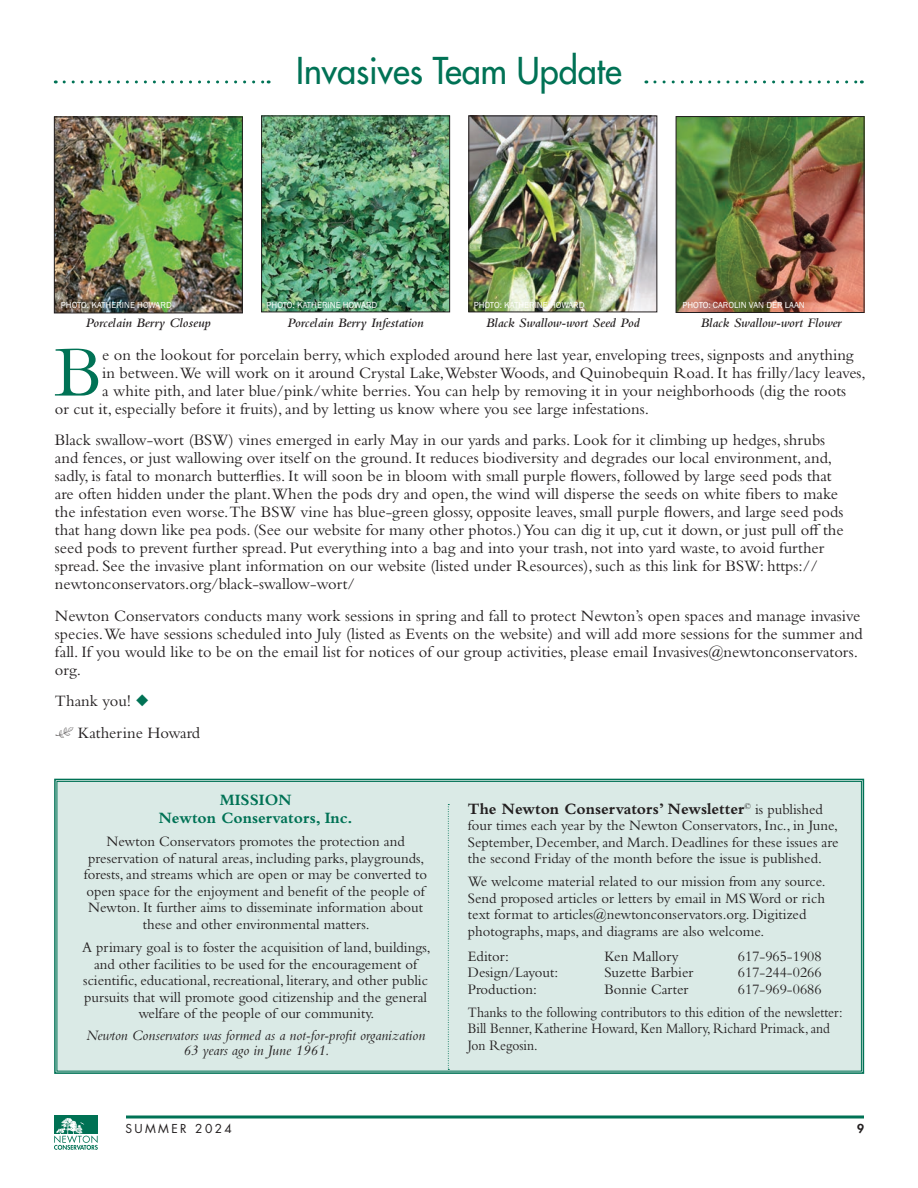
<style>
.page{position:relative;width:918px;height:1188px;background:#fff}
.page>*{position:absolute;margin:0;border:0;box-sizing:border-box;transform-origin:0 0}
.Body_Text{font:74.4px "Bembo Std";color:#007255}
.headline_futura{font:500 36px "Futura Std";color:#007255;scale:.95 1}
.Body_Text-2{font:16.5px/18px "Bembo Std";color:#231f20}
.Body_Text-3{font:700 16.5px "Bembo Std";color:#231f20}
.Body_Text-4{font:700 16.5px "Bembo Std";color:#007255}
.Body_Text-5{font:15px/16.5px "Bembo Std";color:#231f20;text-align:center}
.Body_Text-6{font:15px/16.5px "Bembo Std";color:#231f20;scale:.9 1}
.Body_Text-7{font:italic 15px/15px "Bembo Std";color:#231f20;text-align:center}
.Photo_Description{font:italic 600 13.5px "Bembo Std";color:#231f20}
.t1{font:12px "Futura Std";letter-spacing:.2em;color:#231f20}
.t2{font:800 12px "Futura Std";color:#231f20}
.Photo_Credits{font:9px "Franklin Gothic";color:#fff}
.s1{color:#007255}
.s2{font-family:"Type Embellishments One Let Plain"}
.s3{font-weight:400;font-size:15px}
</style>
<div class="page">
<hr style="left:126px;top:1116px;width:738px;height:3px;background:#007255">
<div style="left:54px;top:1116px;width:44px;height:18px;background:#007154"></div>
<svg style="left:54px;top:1118px;width:44px;height:32px"></svg>
<div style="left:54px;top:778px;width:811px;height:296px;background:#daeae6"></div>
<svg style="left:448px;top:804px;width:1px;height:266px"></svg>
<svg style="left:64px;top:80px;width:205px;height:3px"></svg>
<svg style="left:655px;top:80px;width:207px;height:3px"></svg>
<img style="left:56px;top:119px;width:185px;height:192px">
<div style="left:54px;top:117px;width:189px;height:196px;border:1px solid #231f20"></div>
<img style="left:470px;top:118px;width:185px;height:192px">
<div style="left:468px;top:116px;width:189px;height:196px;border:1px solid #231f20"></div>
<img style="left:263px;top:118px;width:185px;height:192px">
<div style="left:261px;top:116px;width:189px;height:196px;border:1px solid #231f20"></div>
<img style="left:678px;top:118px;width:184px;height:193px">
<div style="left:676px;top:116px;width:188px;height:197px;border:1px solid #231f20"></div>
<p class="headline_futura" style="left:296px;top:48px;width:344px">Invasives Team Update</p>
<p class="Photo_Credits" style="left:61px;top:300px;width:112px">PHOTO: KATHERINE HOWARD</p>
<p class="Photo_Credits" style="left:267px;top:299px;width:112px">PHOTO: KATHERINE HOWARD</p>
<p class="Photo_Credits" style="left:474px;top:299px;width:112px">PHOTO: KATHERINE HOWARD</p>
<p class="Photo_Credits" style="left:682px;top:299px;width:124px">PHOTO: CAROLIN VAN DER LAAN</p>
<p class="Photo_Description" style="left:86px;top:315px;width:126px">Porcelain Berry Closeup</p>
<p class="Photo_Description" style="left:288px;top:315px;width:138px">Porcelain Berry Infestation</p>
<p class="Photo_Description" style="left:486px;top:315px;width:155px">Black Swallow-wort Seed Pod</p>
<p class="Photo_Description" style="left:701px;top:315px;width:142px">Black Swallow-wort Flower</p>
<p class="Body_Text" style="left:55px;top:329px;width:49px">B</p>
<p class="Body_Text-2" style="left:102px;top:345px;width:753px">e on the lookout for porcelain berry, which exploded around here last year, enveloping trees, signposts and anything</p>
<p class="Body_Text-2" style="left:102px;top:363px;width:765px">in between.We will work on it around Crystal Lake,Webster Woods, and Quinobequin Road. It has frilly/lacy leaves,</p>
<p class="Body_Text-2" style="left:102px;top:381px;width:746px">a white pith, and later blue/pink/white berries. You can help by removing it in your neighborhoods (dig the roots</p>
<p class="Body_Text-2" style="left:55px;top:399px;width:596px">or cut it, especially before it fruits), and by letting us know where you see large infestations.</p>
<p class="Body_Text-2" style="left:55px;top:431px;width:790px">Black swallow-wort (BSW) vines emerged in early May in our yards and parks. Look for it climbing up hedges, shrubs and fences, or just wallowing over itself on the ground. It reduces biodiversity and degrades our local environment, and, sadly, is fatal to monarch butterflies. It will soon be in bloom with small purple flowers, followed by large seed pods that are often hidden under the plant.When the pods dry and open, the wind will disperse the seeds on white fibers to make the infestation even worse.The BSW vine has blue-green glossy, opposite leaves, small purple flowers, and large seed pods that hang down like pea pods. (See our website for many other photos.) You can dig it up, cut it down, or just pull off the seed pods to prevent further spread. Put everything into a bag and into your trash, not into yard waste, to avoid further spread. See the invasive plant information on our website (listed under Resources), such as this link for BSW: https:// newtonconservators.org/black-swallow-wort/</p>
<p class="Body_Text-2" style="left:55px;top:606px;width:809px">Newton Conservators conducts many work sessions in spring and fall to protect Newton’s open spaces and manage invasive species.We have sessions scheduled into July (listed as Events on the website) and will add more sessions for the summer and fall. If you would like to be on the email list for notices of our group activities, please email Invasives@newtonconservators. org.</p>
<p class="Body_Text-2" style="left:55px;top:692px;width:95px">Thank you! <span class="s1">◆</span></p>
<p class="Body_Text-2" style="left:55px;top:724px;width:147px"><span class="s2">`</span> Katherine Howard</p>
<p class="Body_Text-4" style="left:220px;top:791px;width:73px">MISSION</p>
<p class="Body_Text-4" style="left:159px;top:809px;width:195px">Newton Conservators, Inc.</p>
<p class="Body_Text-5" style="left:84px;top:833px;width:345px">Newton Conservators promotes the protection and preservation of natural areas, including parks, playgrounds, forests, and streams which are open or may be converted to open space for the enjoyment and benefit of the people of Newton. It further aims to disseminate information about these and other environmental matters.</p>
<p class="Body_Text-5" style="left:82px;top:939px;width:350px">A primary goal is to foster the acquisition of land, buildings, and other facilities to be used for the encouragement of scientific, educational, recreational, literary, and other public pursuits that will promote good citizenship and the general welfare of the people of our community.</p>
<p class="Body_Text-7" style="left:86px;top:1027px;width:341px">Newton Conservators was formed as a not-for-profit organization<br>63 years ago in June 1961.</p>
<p class="Body_Text-3" style="left:468px;top:799px;width:356px">The Newton Conservators’ Newsletter<sup>©</sup> <span class="s3">is published</span></p>
<p class="Body_Text-5" style="left:468px;top:817px;width:372px;text-align:justify">four times each year by the Newton Conservators, Inc., in June, September, December, and March. Deadlines for these issues are the second Friday of the month before the issue is published.</p>
<p class="Body_Text-5" style="left:468px;top:873px;width:359px;text-align:left">We welcome material related to our mission from any source.<br>Send proposed articles or letters by email in MS Word or rich text format to articles@newtonconservators.org. Digitized photographs, maps, and diagrams are also welcome.</p>
<p class="Body_Text-5" style="left:468px;top:947px;width:42px">Editor:</p>
<p class="Body_Text-5" style="left:604px;top:947px;width:76px">Ken Mallory</p>
<p class="Body_Text-5" style="left:738px;top:947px;width:85px">617-965-1908</p>
<p class="Body_Text-5" style="left:468px;top:964px;width:92px">Design/Layout:</p>
<p class="Body_Text-5" style="left:604px;top:964px;width:90px">Suzette Barbier</p>
<p class="Body_Text-5" style="left:738px;top:964px;width:85px">617-244-0266</p>
<p class="Body_Text-5" style="left:468px;top:980px;width:70px">Production:</p>
<p class="Body_Text-5" style="left:604px;top:980px;width:86px">Bonnie Carter</p>
<p class="Body_Text-5" style="left:738px;top:980px;width:85px">617-969-0686</p>
<p class="Body_Text-6" style="left:468px;top:1004px;width:418px">Thanks to the following contributors to this edition of the newsletter:<br>Bill Benner, Katherine Howard, Ken Mallory, Richard Primack, and<br>Jon Regosin.</p>
<p class="t1" style="left:125px;top:1121px;width:108px">SUMMER 2024</p>
<p class="t2" style="left:857px;top:1121px;width:8px">9</p>
</div>
